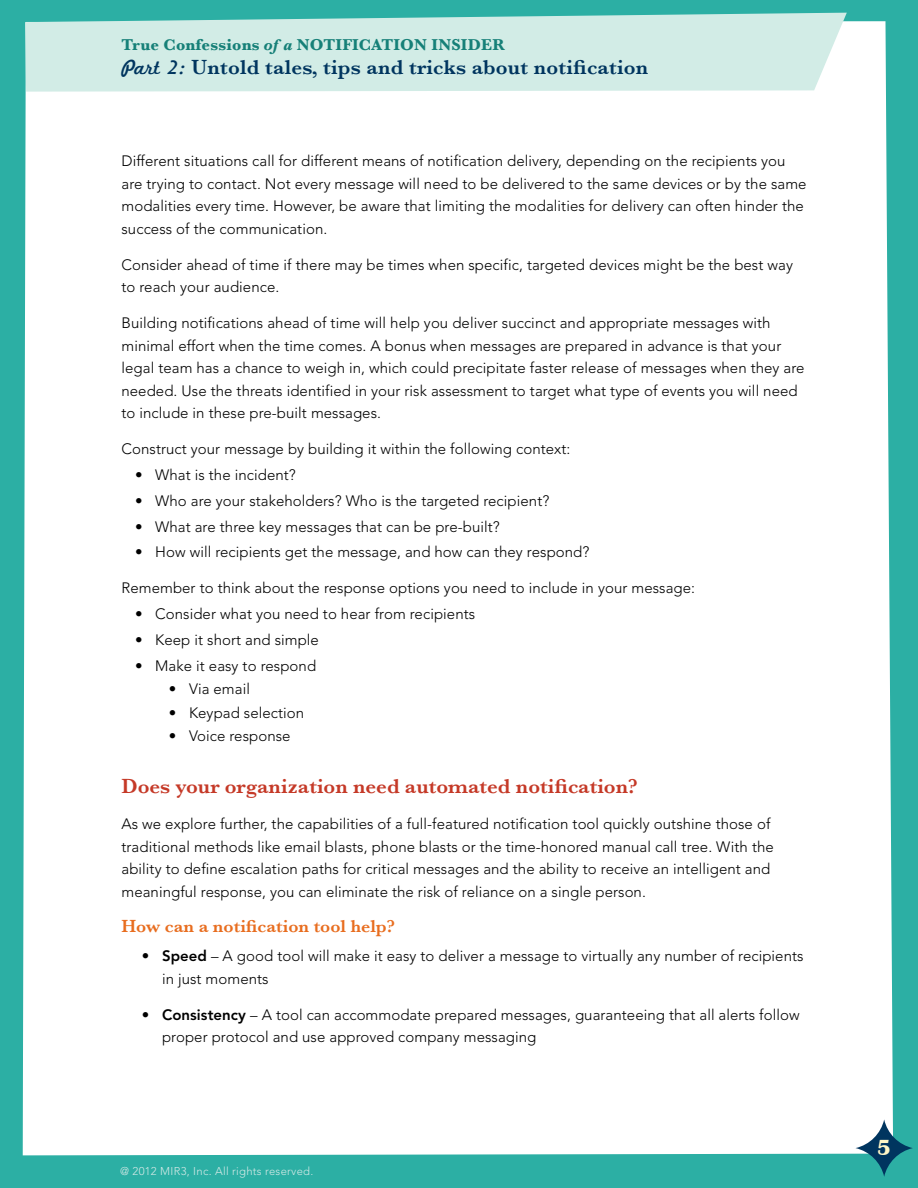
<style>
.page{position:relative;width:918px;height:1188px;background:#2cafa4}
.page>*{position:absolute;margin:0;border:0;box-sizing:border-box;transform-origin:0 0}
.t1{font:700 22.5px "Britannic";color:#fef6c6}
.t2{font:600 21px "Baskerville";letter-spacing:.01em;color:#00355f}
.t3{font:600 21px "Baskerville";color:#c53927}
.t4{font:600 18px "Baskerville";color:#e86d1f}
.t5{font:700 16.5px "Baskerville";letter-spacing:.01em;color:#168078}
.t6{font:300 15px/22.5px "Avenir";letter-spacing:.005em;color:#000}
.t7{font:300 11.25px "Avenir";letter-spacing:.025em;color:#d4e9e6}
.s1{font-style:italic}
.s2{font-family:"Marketing Script";font-weight:400}
.s3{font-weight:800}
</style>
<div class="page">
<div style="left:23px;top:21px;width:870px;height:1134px;background:#fff"></div>
<svg style="left:856px;top:1119px;width:57px;height:58px"></svg>
<svg style="left:25px;top:13px;width:822px;height:79px;background:#cae9e3"></svg>
<p class="t5" style="left:122px;top:34px;width:385px">True Confessions <span class="s1">of a</span> NOTIFICATION INSIDER</p>
<h2 class="t2" style="left:122px;top:54px;width:528px"><span class="s2">Part 2:</span> Untold tales, tips and tricks about notification</h2>
<p class="t6" style="left:122px;top:150px;width:687px">Different situations call for different means of notification delivery, depending on the recipients you are trying to contact. Not every message will need to be delivered to the same devices or by the same modalities every time. However, be aware that limiting the modalities for delivery can often hinder the success of the communication.</p>
<p class="t6" style="left:122px;top:253px;width:673px">Consider ahead of time if there may be times when specific, targeted devices might be the best way to reach your audience.</p>
<p class="t6" style="left:122px;top:312px;width:685px">Building notifications ahead of time will help you deliver succinct and appropriate messages with minimal effort when the time comes. A bonus when messages are prepared in advance is that your legal team has a chance to weigh in, which could precipitate faster release of messages when they are needed. Use the threats identified in your risk assessment to target what type of events you will need to include in these pre-built messages.</p>
<p class="t6" style="left:122px;top:438px;width:450px">Construct your message by building it within the following context:</p>
<p class="t6" style="left:135px;top:464px;width:162px">• What is the incident?</p>
<p class="t6" style="left:135px;top:489px;width:416px">• Who are your stakeholders? Who is the targeted recipient?</p>
<p class="t6" style="left:135px;top:515px;width:366px">• What are three key messages that can be pre-built?</p>
<p class="t6" style="left:135px;top:541px;width:456px">• How will recipients get the message, and how can they respond?</p>
<p class="t6" style="left:122px;top:577px;width:575px">Remember to think about the response options you need to include in your message:</p>
<p class="t6" style="left:135px;top:603px;width:342px">• Consider what you need to hear from recipients</p>
<p class="t6" style="left:135px;top:628px;width:185px">• Keep it short and simple</p>
<p class="t6" style="left:135px;top:654px;width:183px">• Make it easy to respond</p>
<p class="t6" style="left:169px;top:678px;width:83px">• Via email</p>
<p class="t6" style="left:169px;top:701px;width:137px">• Keypad selection</p>
<p class="t6" style="left:169px;top:725px;width:123px">• Voice response</p>
<h2 class="t3" style="left:122px;top:774px;width:518px">Does your organization need automated notification?</h2>
<p class="t6" style="left:122px;top:813px;width:654px">As we explore further, the capabilities of a full-featured notification tool quickly outshine those of traditional methods like email blasts, phone blasts or the time-honored manual call tree. With the ability to define escalation paths for critical messages and the ability to receive an intelligent and meaningful response, you can eliminate the risk of reliance on a single person.</p>
<p class="t4" style="left:122px;top:916px;width:275px">How can a notification tool help?</p>
<p class="t6" style="left:162px;top:945px;width:643px;text-indent:-20px"><span class="s3">• Speed</span> – A good tool will make it easy to deliver a message to virtually any number of recipients in just moments</p>
<p class="t6" style="left:162px;top:1003px;width:639px;text-indent:-20px"><span class="s3">• Consistency</span> – A tool can accommodate prepared messages, guaranteeing that all alerts follow proper protocol and use approved company messaging</p>
<p class="t7" style="left:120px;top:1164px;width:195px">@ 2012 MIR3, Inc. All rights reserved.</p>
<h1 class="t1" style="left:877px;top:1135px;width:15px">5</h1>
</div>
